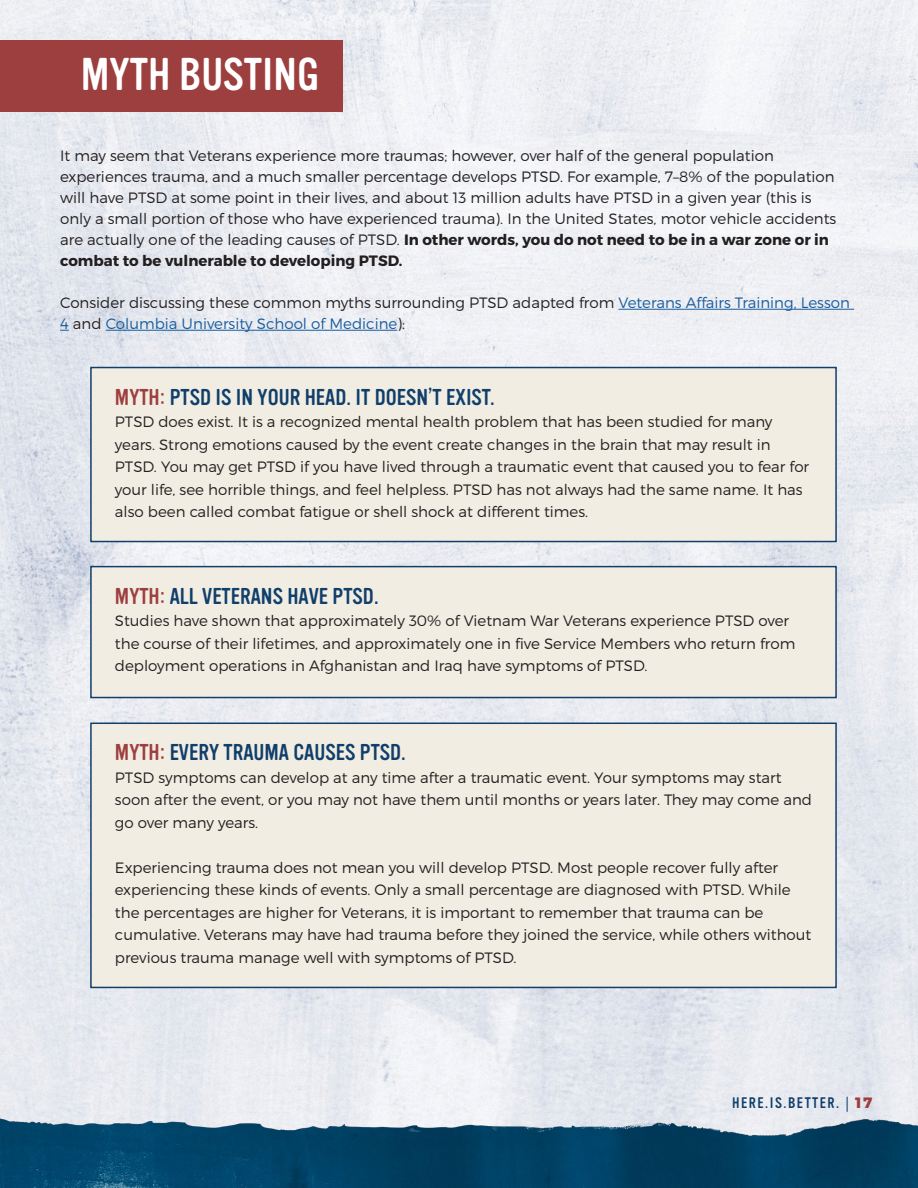
<style>
.page{position:relative;width:918px;height:1188px;background:#fff}
.page>*{position:absolute;margin:0;border:0;box-sizing:border-box;transform-origin:0 0}
.t1{font:45px "Vinyl OT";color:#fff}
.t2{font:22.5px "Vinyl OT";color:#103f6b}
.t3{font:300 15px/22.5px "Montserrat";color:#231f20}
.t4{font:15px "Vinyl OT";letter-spacing:.1em;color:#103f6b}
.s1{font-weight:700}
.s2{color:#175d9e}
.s3{color:#9d3f3f}
.s4{font-family:"Myriad Pro"}
.s5{font-family:"Montserrat";font-weight:800;color:#9d3f3f}
</style>
<div class="page">
<img style="left:0;top:0;width:918px;height:1103px">
<img style="left:0;top:1103px;width:918px;height:85px">
<hr style="left:619px;top:309px;width:235px;height:1px;background:#175d9e">
<hr style="left:106px;top:330px;width:291px;height:1px;background:#175d9e">
<div style="left:0;top:40px;width:342px;height:71px;background:#9d3f3f"></div>
<div style="left:90px;top:367px;width:747px;height:175px;background:#f1ede2;border:2px solid #103f6b"></div>
<div style="left:90px;top:566px;width:747px;height:132px;background:#f1ede2;border:2px solid #103f6b"></div>
<div style="left:90px;top:723px;width:747px;height:265px;background:#f1ede2;border:2px solid #103f6b"></div>
<p class="t1" style="left:81px;top:50px;width:240px">MYTH BUSTING</p>
<p class="t3" style="left:60px;top:145px;width:778px;line-height:21px">It may seem that Veterans experience more traumas; however, over half of the general population experiences trauma, and a much smaller percentage develops PTSD. For example, 7–8% of the population will have PTSD at some point in their lives, and about 13 million adults have PTSD in a given year (this is only a small portion of those who have experienced trauma). In the United States, motor vehicle accidents are actually one of the leading causes of PTSD. <span class="s1">In other words, you do not need to be in a war zone or in combat to be vulnerable to developing PTSD.</span></p>
<p class="t3" style="left:60px;top:292px;width:791px;line-height:21px">Consider discussing these common myths surrounding PTSD adapted from <span class="s2">Veterans Affairs Training, Lesson<br>4</span> and <span class="s2">Columbia University School of Medicine</span>):</p>
<p class="t2" style="left:115px;top:384px;width:381px"><span class="s3">MYTH:</span> PTSD IS IN YOUR HEAD. IT DOESN’T EXIST.</p>
<p class="t3" style="left:115px;top:410px;width:696px">PTSD does exist. It is a recognized mental health problem that has been studied for many years. Strong emotions caused by the event create changes in the brain that may result in PTSD. You may get PTSD if you have lived through a traumatic event that caused you to fear for your life, see horrible things, and feel helpless. PTSD has not always had the same name. It has also been called combat fatigue or shell shock at different times.</p>
<p class="t2" style="left:115px;top:584px;width:265px"><span class="s3">MYTH:</span> ALL VETERANS HAVE PTSD.</p>
<p class="t3" style="left:115px;top:609px;width:682px">Studies have shown that approximately 30% of Vietnam War Veterans experience PTSD over the course of their lifetimes, and approximately one in five Service Members who return from deployment operations in Afghanistan and Iraq have symptoms of PTSD.</p>
<p class="t2" style="left:115px;top:740px;width:292px"><span class="s3">MYTH:</span> EVERY TRAUMA CAUSES PTSD.</p>
<p class="t3" style="left:115px;top:766px;width:699px">PTSD symptoms can develop at any time after a traumatic event. Your symptoms may start soon after the event, or you may not have them until months or years later. They may come and go over many years.</p>
<p class="t3" style="left:115px;top:856px;width:698px">Experiencing trauma does not mean you will develop PTSD. Most people recover fully after experiencing these kinds of events. Only a small percentage are diagnosed with PTSD. While the percentages are higher for Veterans, it is important to remember that trauma can be cumulative. Veterans may have had trauma before they joined the service, while others without previous trauma manage well with symptoms of PTSD.</p>
<p class="t4" style="left:732px;top:1094px;width:141px">HERE.IS.BETTER. <span class="s4">|</span> <span class="s5">17</span></p>
</div>
